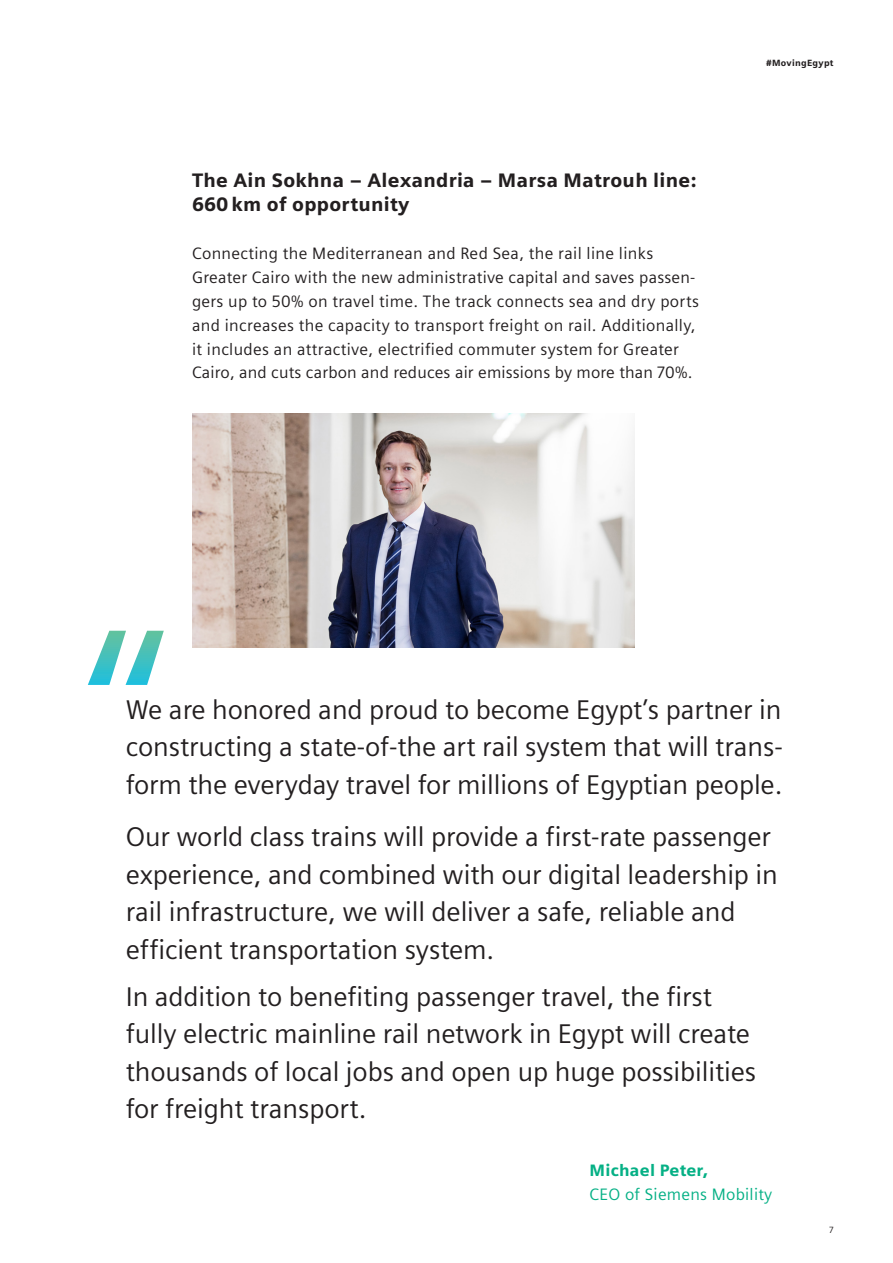
<style>
.page{position:relative;width:893px;height:1263px;background:#fff}
.page>*{position:absolute;margin:0;border:0;box-sizing:border-box;transform-origin:0 0}
._04__Subhead_Intro_I{font:27px/37.5px "Siemens Sans";letter-spacing:-.005em;color:#231f20}
._04__Intro_Author_11{font:900 19.5px/23.9px "Siemens Sans";letter-spacing:.015em;color:#231f20}
._04__Intro_Author_11-2{font:16.5px/23.9px "Siemens Sans";letter-spacing:.02em;color:#231f20}
._04__Intro_Author_11-3{font:16.5px/23.9px "Siemens Sans";letter-spacing:.015em;color:#05b085}
._00__Header_6pt_130{font:900 9px "Siemens Sans";letter-spacing:.03em;color:#231f20}
._00__Footer_6pt_130{font:9px "Siemens Sans";color:#231f20}
.s1{font-weight:900}
</style>
<div class="page">
<img style="left:192px;top:414px;width:443px;height:233px">
<svg style="left:88px;top:631px;width:76px;height:54px"></svg>
<p class="_04__Intro_Author_11" style="left:192px;top:168px;width:506px">The Ain Sokhna – Alexandria – Marsa Matrouh line:<br>660km of opportunity</p>
<p class="_04__Intro_Author_11-2" style="left:192px;top:241px;width:508px">Connecting the Mediterranean and Red Sea, the rail line links Greater Cairo with the new administrative capital and saves passen&shy;gers up to 50% on travel time. The track connects sea and dry ports and increases the capacity to transport freight on rail. Additionally, it includes an attractive, electrified commuter system for Greater Cairo, and cuts carbon and reduces air emissions by more than 70%.</p>
<p class="_00__Header_6pt_130" style="left:766px;top:58px;width:69px">#MovingEgypt</p>
<p class="_04__Subhead_Intro_I" style="left:126px;top:691px;width:658px;text-align:justify">We are honored and proud to become Egypt’s partner in constructing a state-of-the art rail system that will trans&shy;form the everyday travel for millions of Egyptian people.</p>
<p class="_04__Subhead_Intro_I" style="left:126px;top:818px;width:654px">Our world class trains will provide a first-rate passenger experience, and combined with our digital leadership in rail infrastructure, we will deliver a safe, reliable and efficient transportation system.</p>
<p class="_04__Subhead_Intro_I" style="left:126px;top:978px;width:632px">In addition to benefiting passenger travel, the first fully electric mainline rail network in Egypt will create thousands of local jobs and open up huge possibilities for freight transport.</p>
<p class="_04__Intro_Author_11-3" style="left:590px;top:1158px;width:184px"><span class="s1">Michael Peter,<br></span>CEO of Siemens Mobility</p>
<p class="_00__Footer_6pt_130" style="left:829px;top:1225px;width:6px">7</p>
</div>
